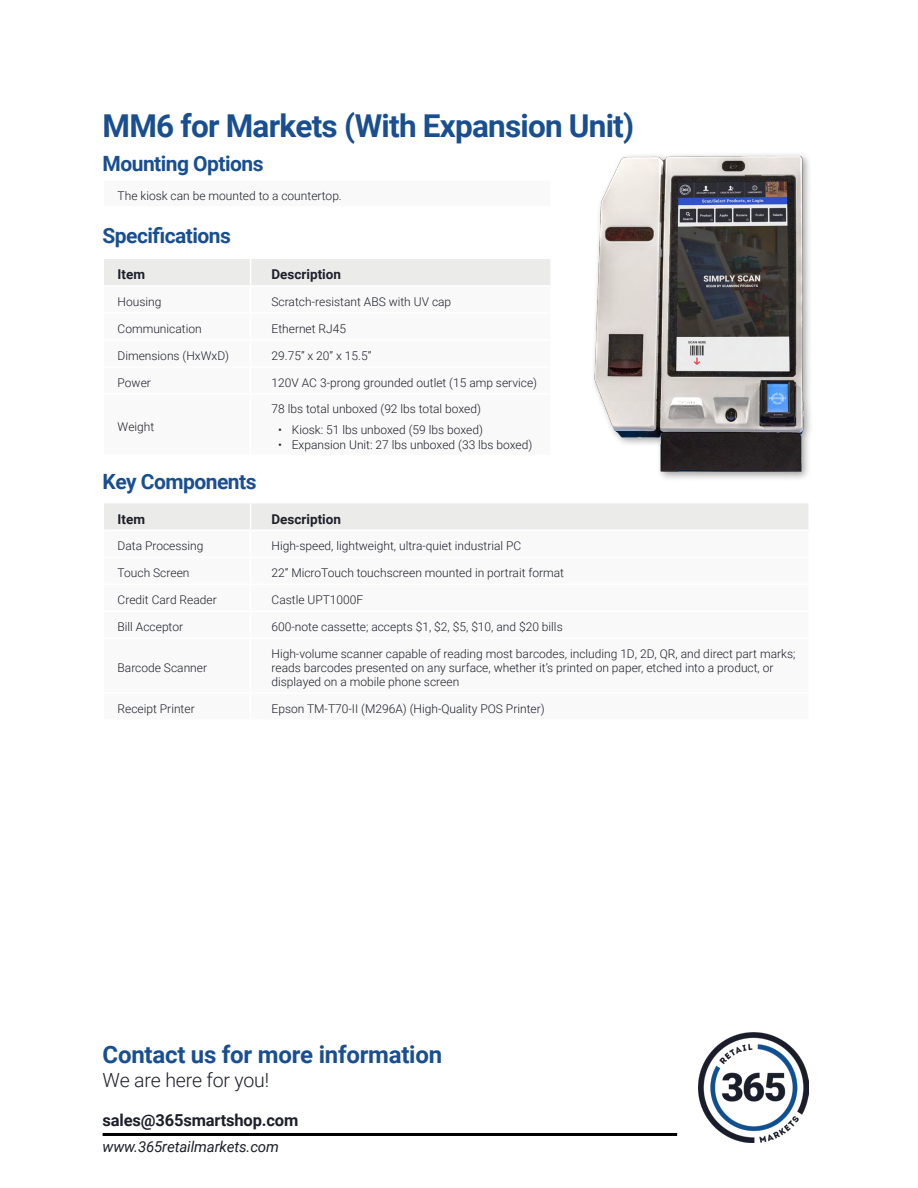
<style>
.page{position:relative;width:918px;height:1188px;background:#fff}
.page>*{position:absolute;margin:0;border:0;box-sizing:border-box;transform-origin:0 0}
.t1{font:700 31.5px "Roboto";letter-spacing:-.025em;color:#194f90}
.t2{font:700 24px "Roboto";letter-spacing:-.01em;color:#194f90}
.t3{font:700 21px "Roboto";letter-spacing:-.025em;color:#194f90}
.t4{font:300 19.5px "Roboto";letter-spacing:-.01em;color:#1d1f2a}
.t5{font:700 16.5px "Roboto";letter-spacing:-.01em;color:#1d1f2a}
.t6{font:italic 15px "Roboto";letter-spacing:-.01em;color:#1d1f2a}
.t7{font:700 13.5px "Roboto";color:#1d1f2a}
.t8{font:300 12px/14.4px "Roboto";color:#1d1f2a}
</style>
<div class="page">
<img style="left:594px;top:154px;width:217px;height:325px">
<div style="left:104px;top:259px;width:446px;height:26px;background:#ebebea"></div>
<div style="left:104px;top:503px;width:705px;height:27px;background:#ebebea"></div>
<div style="left:103px;top:180px;width:448px;height:27px;background:#f9f9f9"></div>
<hr style="left:103px;top:179px;width:449px;height:2px;background:#fff">
<hr style="left:550px;top:181px;width:2px;height:25px;background:#fff">
<hr style="left:103px;top:206px;width:449px;height:2px;background:#fff">
<img style="left:698px;top:1032px;width:111px;height:111px">
<hr style="left:103px;top:1133px;width:574px;height:3px;background:#000">
<h1 class="t1" style="left:103px;top:104px;width:533px">MM6 for Markets (With Expansion Unit)</h1>
<h3 class="t3" style="left:103px;top:149px;width:162px">Mounting Options</h3>
<p class="t8" style="left:118px;top:188px;width:226px">The kiosk can be mounted to a countertop.</p>
<h3 class="t3" style="left:103px;top:221px;width:130px">Specifications</h3>
<p class="t7" style="left:118px;top:265px;width:29px">Item</p>
<p class="t7" style="left:272px;top:265px;width:71px">Description</p>
<p class="t8" style="left:118px;top:294px;width:45px">Housing</p>
<p class="t8" style="left:272px;top:294px;width:181px">Scratch-resistant ABS with UV cap</p>
<p class="t8" style="left:118px;top:321px;width:86px">Communication</p>
<p class="t8" style="left:272px;top:321px;width:76px">Ethernet RJ45</p>
<p class="t8" style="left:118px;top:348px;width:113px">Dimensions (HxWxD)</p>
<p class="t8" style="left:272px;top:348px;width:101px">29.75” x 20” x 15.5”</p>
<p class="t8" style="left:118px;top:375px;width:35px">Power</p>
<p class="t8" style="left:272px;top:375px;width:267px">120V AC 3-prong grounded outlet (15 amp service)</p>
<p class="t8" style="left:118px;top:419px;width:38px">Weight</p>
<p class="t8" style="left:272px;top:401px;width:211px">78 lbs total unboxed (92 lbs total boxed)</p>
<p class="t8" style="left:278px;top:423px;width:206px">• Kiosk: 51 lbs unboxed (59 lbs boxed)</p>
<p class="t8" style="left:278px;top:437px;width:256px">• Expansion Unit: 27 lbs unboxed (33 lbs boxed)</p>
<h3 class="t3" style="left:103px;top:467px;width:155px">Key Components</h3>
<p class="t7" style="left:118px;top:509px;width:29px">Item</p>
<p class="t7" style="left:272px;top:509px;width:71px">Description</p>
<p class="t8" style="left:118px;top:538px;width:87px">Data Processing</p>
<p class="t8" style="left:272px;top:538px;width:251px">High-speed, lightweight, ultra-quiet industrial PC</p>
<p class="t8" style="left:118px;top:565px;width:73px">Touch Screen</p>
<p class="t8" style="left:272px;top:565px;width:294px">22” MicroTouch touchscreen mounted in portrait format</p>
<p class="t8" style="left:118px;top:592px;width:101px">Credit Card Reader</p>
<p class="t8" style="left:272px;top:592px;width:93px">Castle UPT1000F</p>
<p class="t8" style="left:118px;top:619px;width:67px">Bill Acceptor</p>
<p class="t8" style="left:272px;top:619px;width:293px">600-note cassette; accepts $1, $2, $5, $10, and $20 bills</p>
<p class="t8" style="left:118px;top:660px;width:91px">Barcode Scanner</p>
<p class="t8" style="left:272px;top:646px;width:525px">High-volume scanner capable of reading most barcodes, including 1D, 2D, QR, and direct part marks; reads barcodes presented on any surface, whether it’s printed on paper, etched into a product, or displayed on a mobile phone screen</p>
<p class="t8" style="left:118px;top:701px;width:79px">Receipt Printer</p>
<p class="t8" style="left:272px;top:701px;width:275px">Epson TM-T70-II (M296A) (High-Quality POS Printer)</p>
<h2 class="t2" style="left:103px;top:1038px;width:341px">Contact us for more information</h2>
<h3 class="t4" style="left:103px;top:1067px;width:168px">We are here for you!</h3>
<h3 class="t5" style="left:103px;top:1109px;width:197px">sales@365smartshop.com</h3>
<p class="t6" style="left:103px;top:1136px;width:178px">www.365retailmarkets.com</p>
</div>
